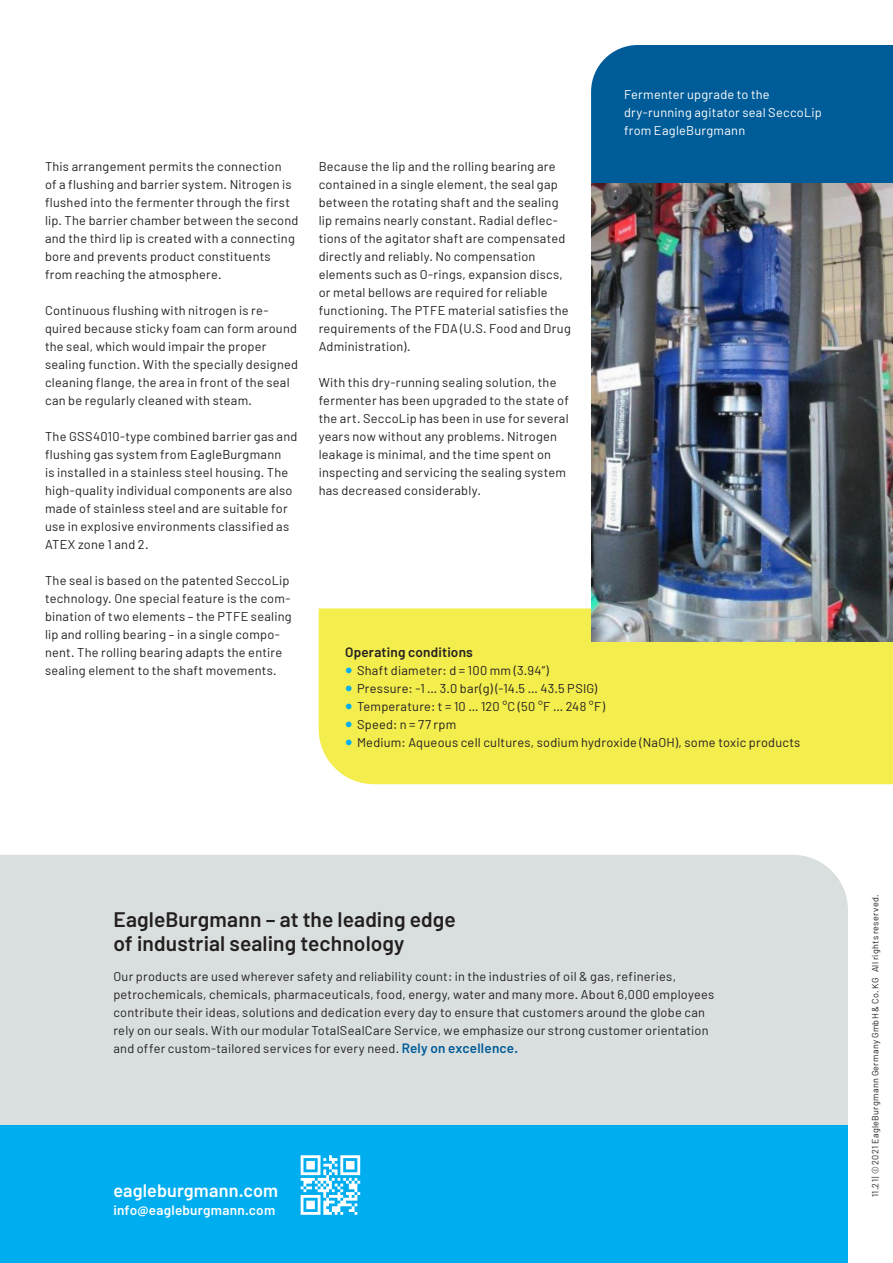
<style>
.page{position:relative;width:893px;height:1263px;background:#fff}
.page>*{position:absolute;margin:0;border:0;box-sizing:border-box;transform-origin:0 0}
.t1{font:600 21px/24px "Barlow";letter-spacing:.005em;color:#231f20}
.t2{font:600 18px "Barlow";letter-spacing:.01em;color:#fff}
.t3{font:600 13.5px "Barlow";letter-spacing:.02em;color:#fff}
.t4{font:600 13.5px "Barlow";letter-spacing:.015em;color:#231f20}
.t5{font:12.75px/18px "Barlow";letter-spacing:.02em;color:#231f20}
.t6{font:12.75px/18px "Barlow";letter-spacing:.02em;color:#fff}
.t7{font:9px "Barlow";letter-spacing:.035em;color:#231f20}
.s1{font-size:24px;color:#00aeef}
.s2{font-weight:600;font-size:13.5px;color:#005c98}
</style>
<div class="page">
<div style="left:0;top:855px;width:848px;height:270px;background:#d9dfdf"></div>
<div style="left:319px;top:608px;width:574px;height:176px;background:#f3ed4e"></div>
<div style="left:591px;top:45px;width:302px;height:138px;background:#005c98"></div>
<div style="left:0;top:1125px;width:848px;height:138px;background:#00aeef"></div>
<svg style="left:301px;top:1155px;width:59px;height:60px"></svg>
<img style="left:591px;top:183px;width:302px;height:459px">
<p class="t5" style="left:45px;top:157px;width:255px">This arrangement permits the connection<br>of a flushing and barrier system. Nitrogen is flushed into the fermenter through the first lip. The barrier chamber between the second and the third lip is created with a connecting bore and prevents product constituents from reaching the atmosphere.</p>
<p class="t5" style="left:45px;top:301px;width:255px">Continuous flushing with nitrogen is re&shy;quired because sticky foam can form around the seal, which would impair the proper sealing function. With the specially designed cleaning flange, the area in front of the seal can be regularly cleaned with steam.</p>
<p class="t5" style="left:45px;top:427px;width:254px">The GSS4010-type combined barrier gas and flushing gas system from EagleBurgmann<br>is installed in a stainless steel housing. The high-quality individual components are also made of stainless steel and are suitable for use in explosive environments classified as ATEX zone 1 and 2.</p>
<p class="t5" style="left:45px;top:571px;width:248px">The seal is based on the patented SeccoLip technology. One special feature is the com&shy;bination of two elements – the PTFE sealing lip and rolling bearing – in a single compo&shy;nent. The rolling bearing adapts the entire sealing element to the shaft movements.</p>
<p class="t5" style="left:319px;top:157px;width:254px">Because the lip and the rolling bearing are contained in a single element, the seal gap between the rotating shaft and the sealing lip remains nearly constant. Radial deflec&shy;tions of the agitator shaft are compensated directly and reliably. No compensation elements such as O-rings, expansion discs, or metal bellows are required for reliable functioning. The PTFE material satisfies the requirements of the FDA (U.S. Food and Drug Administration).</p>
<p class="t5" style="left:319px;top:373px;width:252px">With this dry-running sealing solution, the fermenter has been upgraded to the state of the art. SeccoLip has been in use for several years now without any problems. Nitrogen leakage is minimal, and the time spent on inspecting and servicing the sealing system has decreased considerably.</p>
<p class="t6" style="left:624px;top:85px;width:199px">Fermenter upgrade to the dry-running agitator seal SeccoLip from EagleBurgmann</p>
<p class="t4" style="left:345px;top:644px;width:129px">Operating conditions</p>
<p class="t5" style="left:345px;top:661px;width:205px"><span class="s1">•</span> Shaft diameter: d = 100 mm (3.94”)</p>
<p class="t5" style="left:345px;top:679px;width:254px"><span class="s1">•</span> Pressure: -1 … 3.0 bar(g) (-14.5 … 43.5 PSIG)</p>
<p class="t5" style="left:345px;top:697px;width:261px"><span class="s1">•</span> Temperature: t = 10 … 120 °C (50 °F … 248 °F)</p>
<p class="t5" style="left:345px;top:715px;width:113px"><span class="s1">•</span> Speed: n = 77 rpm</p>
<p class="t5" style="left:345px;top:733px;width:457px"><span class="s1">•</span> Medium: Aqueous cell cultures, sodium hydroxide (NaOH), some toxic products</p>
<h1 class="t1" style="left:113px;top:907px;width:344px">EagleBurgmann – at the leading edge of industrial sealing technology</h1>
<p class="t5" style="left:113px;top:967px;width:602px">Our products are used wherever safety and reliability count: in the industries of oil &amp; gas, refineries, petrochemicals, chemicals, pharmaceuticals, food, energy, water and many more. About 6,000 employees contribute their ideas, solutions and dedication every day to ensure that customers around the globe can rely on our seals. With our modular TotalSealCare Service, we emphasize our strong customer orientation and offer custom-tailored services for every need. <span class="s2">Rely on excellence.</span></p>
<h2 class="t2" style="left:113px;top:1179px;width:166px">eagleburgmann.com</h2>
<p class="t3" style="left:113px;top:1202px;width:163px">info@eagleburgmann.com</p>
<p class="t7" style="left:870px;top:1197px;width:304px;rotate:-90deg">11.21 | © 2021 EagleBurgmann Germany GmbH &amp; Co. KG All rights reserved.</p>
</div>
